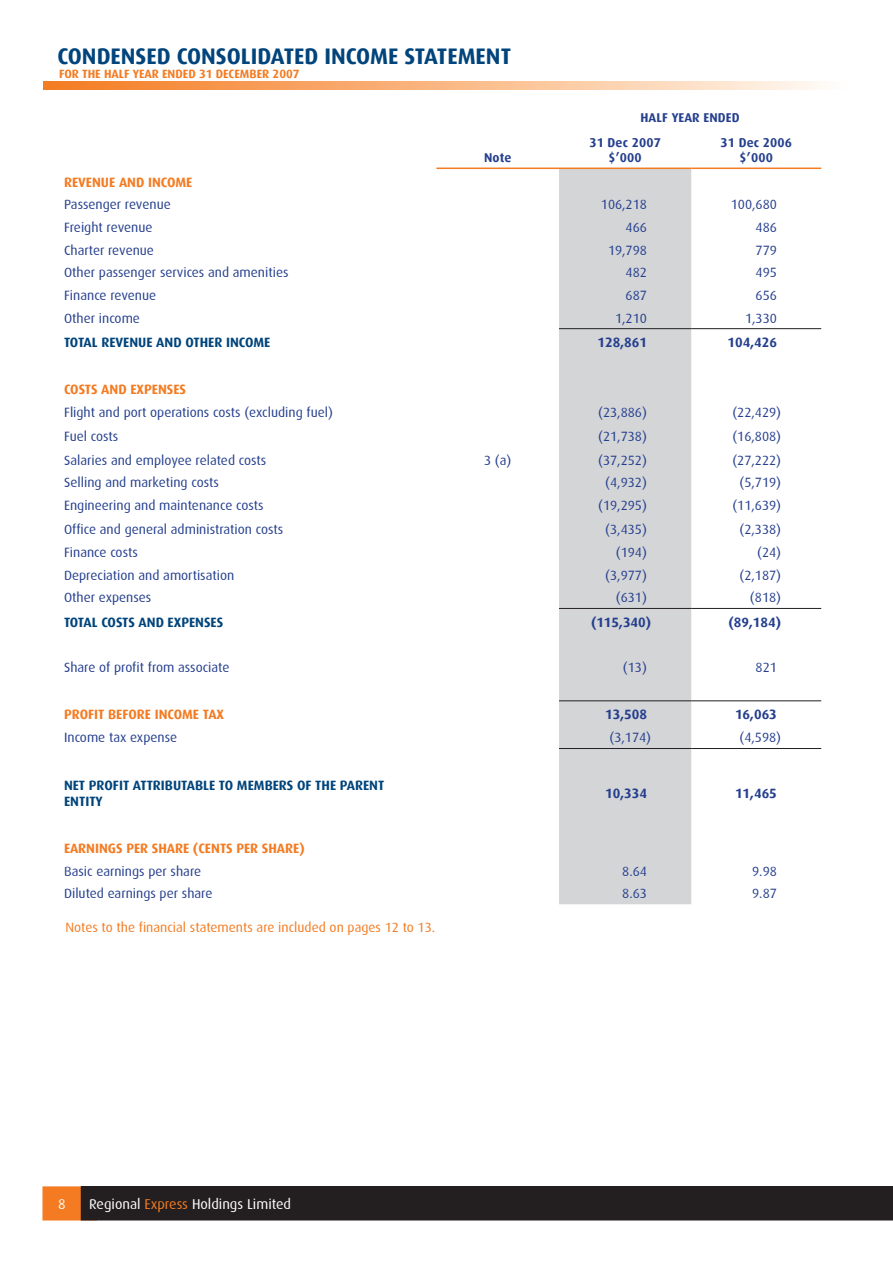
<style>
.page{position:relative;width:893px;height:1263px;background:#fff}
.page>*{position:absolute;margin:0;border:0;box-sizing:border-box;transform-origin:0 0}
.t1{font:700 22.5px "Dax";color:#00447b}
.t2{font:14.25px "Dax";color:#fff}
.t3{font:13.5px "Dax";color:#253f8e}
.t4{font:700 13.5px/16.2px "Dax";color:#00447b}
.t5{font:700 13.5px "Dax";color:#f47b21}
.t6{font:700 13.5px "Dax";color:#253f8e}
.t7{font:13.5px "Dax";color:#f47b21}
.t8{font:700 12.75px/15.3px "Dax";letter-spacing:.01em;color:#253f8e;text-align:center}
.t9{font:700 12px "Dax";color:#f47b21}
.s1{color:#f47b21}
</style>
<div class="page">
<div style="left:43px;top:1186px;width:54px;height:34px;background:#f47b21;border:1px solid #f47b21"></div>
<div style="left:81px;top:1187px;width:811px;height:33px;background:#231f20"></div>
<div style="left:81px;top:1186px;width:812px;height:34px;border:1px solid #231f20"></div>
<svg style="left:43px;top:82px;width:779px;height:7px;background:#f9b783"></svg>
<div style="left:559px;top:169px;width:132px;height:735px;background:#d4d5d7"></div>
<hr style="left:559px;top:700px;width:132px;height:1px;background:#231f20">
<hr style="left:691px;top:700px;width:130px;height:1px;background:#231f20">
<hr style="left:559px;top:748px;width:132px;height:1px;background:#231f20">
<hr style="left:691px;top:748px;width:130px;height:1px;background:#231f20">
<hr style="left:559px;top:328px;width:132px;height:1px;background:#231f20">
<hr style="left:691px;top:328px;width:130px;height:1px;background:#231f20">
<hr style="left:559px;top:608px;width:132px;height:1px;background:#231f20">
<hr style="left:691px;top:608px;width:130px;height:1px;background:#231f20">
<hr style="left:436px;top:168px;width:123px;height:1px;background:#f47b21">
<hr style="left:559px;top:168px;width:132px;height:1px;background:#f47b21">
<hr style="left:691px;top:168px;width:130px;height:1px;background:#f47b21">
<h1 class="t1" style="left:58px;top:43px;width:455px">CONDENSED CONSOLIDATED INCOME STATEMENT</h1>
<p class="t9" style="left:59px;top:67px;width:8px">FOR</p>
<p class="t9" style="left:82px;top:67px;width:7px">THE</p>
<p class="t9" style="left:104px;top:67px;width:8px">HALF</p>
<p class="t9" style="left:133px;top:67px;width:8px">YEAR</p>
<p class="t9" style="left:162px;top:67px;width:8px">ENDED</p>
<p class="t9" style="left:199px;top:67px;width:58px">31 DECEMBER</p>
<p class="t9" style="left:273px;top:67px;width:29px">2007</p>
<p class="t8" style="left:484px;top:150px;width:29px">NOTE</p>
<p class="t8" style="left:640px;top:110px;width:101px">HALF YEAR ENDED</p>
<p class="t8" style="left:589px;top:135px;width:73px">31 DEC 2007 $’000</p>
<p class="t8" style="left:720px;top:135px;width:73px">31 DEC 2006 $’000</p>
<p class="t5" style="left:64px;top:175px;width:130px">REVENUE AND INCOME</p>
<p class="t3" style="left:64px;top:197px;width:108px">Passenger revenue</p>
<p class="t3" style="left:601px;top:197px;width:48px">106,218</p>
<p class="t3" style="left:731px;top:197px;width:48px">100,680</p>
<p class="t3" style="left:64px;top:220px;width:90px">Freight revenue</p>
<p class="t3" style="left:626px;top:220px;width:23px">466</p>
<p class="t3" style="left:756px;top:220px;width:23px">486</p>
<p class="t3" style="left:64px;top:243px;width:91px">Charter revenue</p>
<p class="t3" style="left:608px;top:243px;width:41px">19,798</p>
<p class="t3" style="left:756px;top:243px;width:23px">779</p>
<p class="t3" style="left:64px;top:265px;width:226px">Other passenger services and amenities</p>
<p class="t3" style="left:626px;top:265px;width:23px">482</p>
<p class="t3" style="left:756px;top:265px;width:23px">495</p>
<p class="t3" style="left:64px;top:288px;width:94px">Finance revenue</p>
<p class="t3" style="left:626px;top:288px;width:23px">687</p>
<p class="t3" style="left:756px;top:288px;width:23px">656</p>
<p class="t3" style="left:64px;top:310px;width:77px">Other income</p>
<p class="t3" style="left:615px;top:310px;width:33px">1,210</p>
<p class="t3" style="left:745px;top:310px;width:33px">1,330</p>
<p class="t4" style="left:64px;top:335px;width:208px">TOTAL REVENUE AND OTHER INCOME</p>
<p class="t6" style="left:597px;top:335px;width:51px">128,861</p>
<p class="t6" style="left:727px;top:335px;width:51px">104,426</p>
<p class="t5" style="left:64px;top:382px;width:123px">COSTS AND EXPENSES</p>
<p class="t3" style="left:64px;top:405px;width:270px">Flight and port operations costs (excluding fuel)</p>
<p class="t3" style="left:598px;top:405px;width:50px">(23,886)</p>
<p class="t3" style="left:732px;top:405px;width:50px">(22,429)</p>
<p class="t3" style="left:64px;top:429px;width:56px">Fuel costs</p>
<p class="t3" style="left:598px;top:429px;width:50px">(21,738)</p>
<p class="t3" style="left:732px;top:429px;width:50px">(16,808)</p>
<p class="t3" style="left:64px;top:453px;width:204px">Salaries and employee related costs</p>
<p class="t3" style="left:484px;top:453px;width:29px">3 (a)</p>
<p class="t3" style="left:598px;top:453px;width:50px">(37,252)</p>
<p class="t3" style="left:732px;top:453px;width:50px">(27,222)</p>
<p class="t3" style="left:64px;top:475px;width:156px">Selling and marketing costs</p>
<p class="t3" style="left:605px;top:475px;width:43px">(4,932)</p>
<p class="t3" style="left:739px;top:475px;width:43px">(5,719)</p>
<p class="t3" style="left:64px;top:498px;width:201px">Engineering and maintenance costs</p>
<p class="t3" style="left:598px;top:498px;width:50px">(19,295)</p>
<p class="t3" style="left:732px;top:498px;width:50px">(11,639)</p>
<p class="t3" style="left:64px;top:521px;width:221px">Office and general administration costs</p>
<p class="t3" style="left:605px;top:521px;width:43px">(3,435)</p>
<p class="t3" style="left:739px;top:521px;width:43px">(2,338)</p>
<p class="t3" style="left:64px;top:545px;width:75px">Finance costs</p>
<p class="t3" style="left:616px;top:545px;width:33px">(194)</p>
<p class="t3" style="left:757px;top:545px;width:26px">(24)</p>
<p class="t3" style="left:64px;top:568px;width:172px">Depreciation and amortisation</p>
<p class="t3" style="left:605px;top:568px;width:43px">(3,977)</p>
<p class="t3" style="left:739px;top:568px;width:43px">(2,187)</p>
<p class="t3" style="left:64px;top:590px;width:89px">Other expenses</p>
<p class="t3" style="left:616px;top:590px;width:33px">(631)</p>
<p class="t3" style="left:750px;top:590px;width:33px">(818)</p>
<p class="t4" style="left:64px;top:614px;width:161px">TOTAL COSTS AND EXPENSES</p>
<p class="t6" style="left:591px;top:615px;width:62px">(115,340)</p>
<p class="t6" style="left:728px;top:615px;width:54px">(89,184)</p>
<p class="t3" style="left:64px;top:660px;width:167px">Share of profit from associate</p>
<p class="t3" style="left:623px;top:660px;width:26px">(13)</p>
<p class="t3" style="left:755px;top:660px;width:23px">821</p>
<p class="t5" style="left:64px;top:707px;width:162px">PROFIT BEFORE INCOME TAX</p>
<p class="t6" style="left:605px;top:707px;width:43px">13,508</p>
<p class="t6" style="left:735px;top:707px;width:43px">16,063</p>
<p class="t3" style="left:64px;top:730px;width:115px">Income tax expense</p>
<p class="t3" style="left:609px;top:730px;width:43px">(3,174)</p>
<p class="t3" style="left:739px;top:730px;width:43px">(4,598)</p>
<p class="t4" style="left:64px;top:777px;width:322px">NET PROFIT ATTRIBUTABLE TO MEMBERS OF THE PARENT<br>ENTITY</p>
<p class="t6" style="left:605px;top:785px;width:43px">10,334</p>
<p class="t6" style="left:735px;top:785px;width:43px">11,465</p>
<p class="t5" style="left:64px;top:841px;width:242px">EARNINGS PER SHARE (CENTS PER SHARE)</p>
<p class="t3" style="left:64px;top:863px;width:139px">Basic earnings per share</p>
<p class="t3" style="left:622px;top:863px;width:26px">8.64</p>
<p class="t3" style="left:752px;top:863px;width:26px">9.98</p>
<p class="t3" style="left:64px;top:886px;width:150px">Diluted earnings per share</p>
<p class="t3" style="left:622px;top:886px;width:26px">8.63</p>
<p class="t3" style="left:752px;top:886px;width:26px">9.87</p>
<p class="t7" style="left:66px;top:919px;width:371px">Notes to the financial statements are included on pages 12 to 13.</p>
<p class="t2" style="left:58px;top:1196px;width:9px">8</p>
<p class="t2" style="left:89px;top:1196px;width:204px">Regional <span class="s1">Express</span> Holdings Limited</p>
</div>
